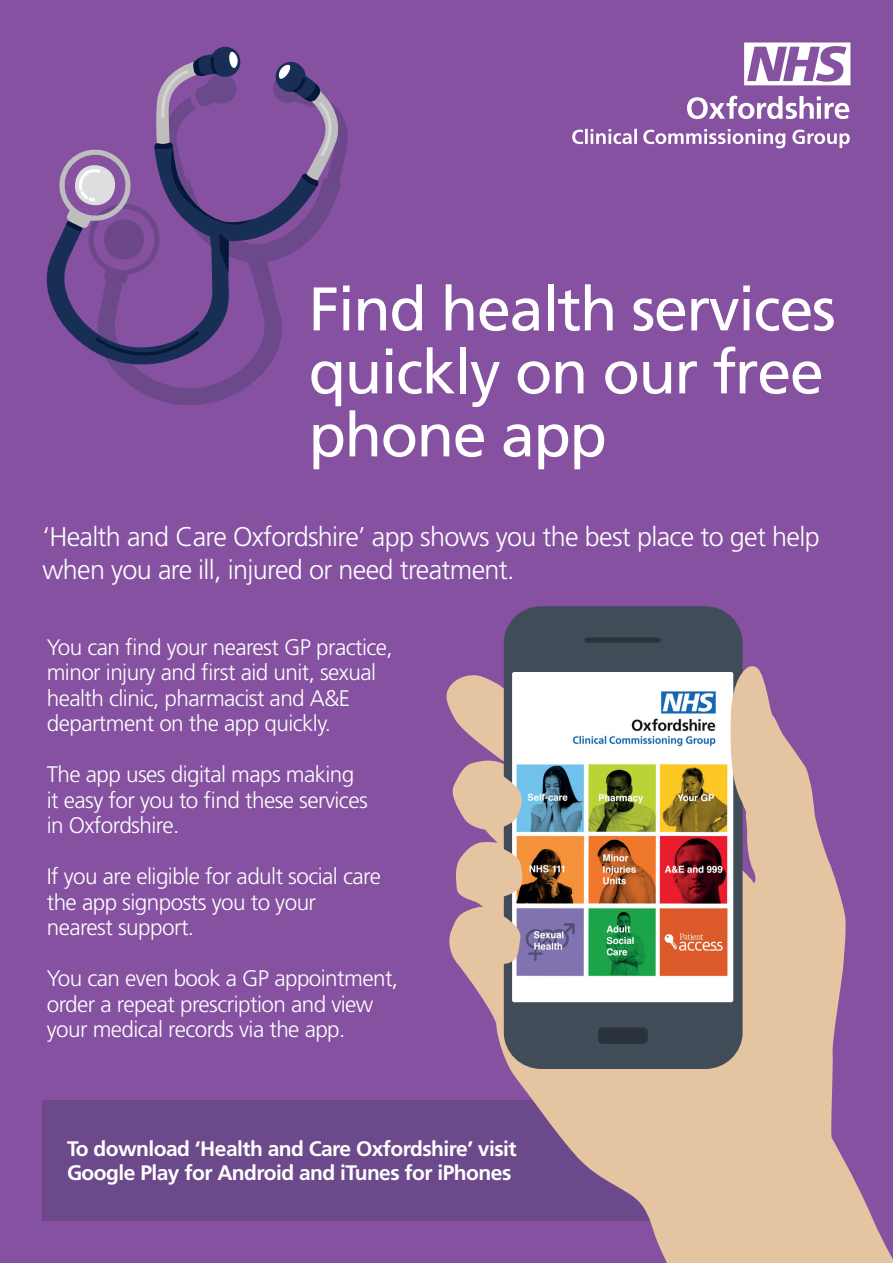
<style>
.page{position:relative;width:893px;height:1263px;background:#8551a0}
.page>*{position:absolute;margin:0;border:0;box-sizing:border-box;transform-origin:0 0}
.t1{font:61.5px/63px "Frutiger LT Std";letter-spacing:-.025em;color:#fff}
.t2{font:300 27px/33px "Frutiger LT Std";letter-spacing:-.025em;color:#fff}
.t3{font:300 22.5px/25.5px "Frutiger LT Std";letter-spacing:-.025em;color:#fff}
.t4{font:700 21px/24px "Frutiger LT Std";letter-spacing:-.025em;color:#fff}
</style>
<div class="page">
<div style="left:43px;top:1100px;width:707px;height:120px;background:#6c498b"></div>
<svg style="left:572px;top:129px;width:278px;height:19px"></svg>
<svg style="left:687px;top:96px;width:162px;height:23px"></svg>
<svg style="left:744px;top:43px;width:106px;height:42px"></svg>
<svg style="left:117px;top:373px;width:146px;height:32px"></svg>
<svg style="left:46px;top:244px;width:236px;height:129px"></svg>
<svg style="left:95px;top:331px;width:104px;height:25px"></svg>
<svg style="left:57px;top:46px;width:291px;height:247px"></svg>
<svg style="left:442px;top:664px;width:451px;height:599px;fill:#e5c4a2"></svg>
<div style="left:504px;top:606px;width:239px;height:463px;background:#404c57;border-radius:37px"></div>
<div style="left:584px;top:637px;width:77px;height:6px;background:#2a333d;border-radius:3px"></div>
<div style="left:512px;top:672px;width:221px;height:330px;background:#fff;border-radius:2px"></div>
<div style="left:598px;top:1027px;width:50px;height:17px;background:#2a333d;border-radius:4px"></div>
<svg style="left:730px;top:671px;width:20px;height:142px"></svg>
<div style="left:516px;top:763px;width:215px;height:218px;background:#fff"></div>
<img style="left:516px;top:764px;width:212px;height:213px">
<svg style="left:480px;top:847px;width:45px;height:51px;background:#dbb793"></svg>
<svg style="left:474px;top:772px;width:49px;height:57px;background:#d4c1a9"></svg>
<svg style="left:477px;top:914px;width:45px;height:52px;background:#d7bba4"></svg>
<img style="left:572px;top:691px;width:144px;height:56px">
<h1 class="t1" style="left:309px;top:278px;width:529px">Find health services quickly on our free phone app</h1>
<p class="t2" style="left:43px;top:521px;width:779px">‘Health and Care Oxfordshire’ app shows you the best place to get help when you are ill, injured or need treatment.</p>
<p class="t3" style="left:47px;top:635px;width:348px">You can find your nearest GP practice, minor injury and first aid unit, sexual health clinic, pharmacist and A&amp;E department on the app quickly.</p>
<p class="t3" style="left:47px;top:762px;width:323px">The app uses digital maps making it easy for you to find these services in Oxfordshire.</p>
<p class="t3" style="left:47px;top:864px;width:336px">If you are eligible for adult social care the app signposts you to your nearest support.</p>
<p class="t3" style="left:47px;top:966px;width:353px">You can even book a GP appointment, order a repeat prescription and view your medical records via the app.</p>
<p class="t4" style="left:67px;top:1137px;width:451px">To download ‘Health and Care Oxfordshire’ visit<br>Google Play for Android and iTunes for iPhones</p>
</div>
